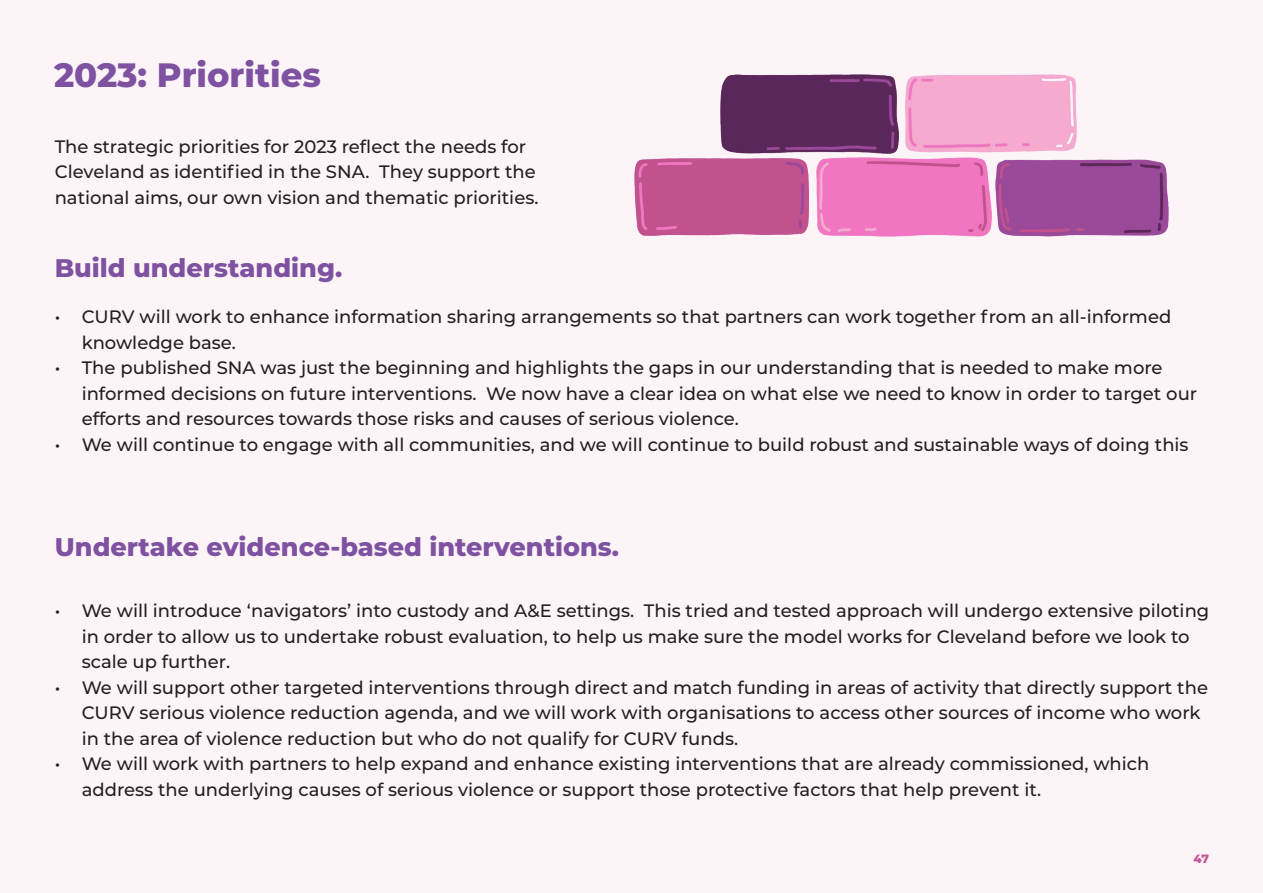
<style>
.page{position:relative;width:1263px;height:893px;background:#fdf4f8}
.page>*{position:absolute;margin:0;border:0;box-sizing:border-box;transform-origin:0 0}
.t1{font:800 33.75px "Montserrat";color:#7e51a1}
.t2{font:800 25.5px "Montserrat";color:#7e51a1}
.t3{font:500 18px/25.5px "Montserrat";color:#231f20}
.t4{font:800 12px "Montserrat";color:#c45695}
</style>
<div class="page">
<img style="left:634px;top:74px;width:535px;height:162px">
<p class="t1" style="left:54px;top:50px;width:268px">2023: Priorities</p>
<p class="t3" style="left:55px;top:133px;width:485px">The strategic priorities for 2023 reflect the needs for<br>Cleveland as identified in the SNA. They support the national aims, our own vision and thematic priorities.</p>
<p class="t2" style="left:55px;top:249px;width:289px">Build understanding.</p>
<p class="t3" style="left:82px;top:304px;width:1091px;text-indent:-27px">• CURV will work to enhance information sharing arrangements so that partners can work together from an all-informed knowledge base.</p>
<p class="t3" style="left:82px;top:355px;width:1117px;text-indent:-27px">• The published SNA was just the beginning and highlights the gaps in our understanding that is needed to make more informed decisions on future interventions. We now have a clear idea on what else we need to know in order to target our efforts and resources towards those risks and causes of serious violence.</p>
<p class="t3" style="left:55px;top:431px;width:1135px">• We will continue to engage with all communities, and we will continue to build robust and sustainable ways of doing this</p>
<p class="t2" style="left:55px;top:528px;width:566px">Undertake evidence-based interventions.</p>
<p class="t3" style="left:82px;top:597px;width:1129px;text-indent:-27px">• We will introduce ‘navigators’ into custody and A&amp;E settings. This tried and tested approach will undergo extensive piloting in order to allow us to undertake robust evaluation, to help us make sure the model works for Cleveland before we look to scale up further.</p>
<p class="t3" style="left:82px;top:674px;width:1128px;text-indent:-27px">• We will support other targeted interventions through direct and match funding in areas of activity that directly support the<br>CURV serious violence reduction agenda, and we will work with organisations to access other sources of income who work in the area of violence reduction but who do not qualify for CURV funds.</p>
<p class="t3" style="left:82px;top:750px;width:1069px;text-indent:-27px">• We will work with partners to help expand and enhance existing interventions that are already commissioned, which address the underlying causes of serious violence or support those protective factors that help prevent it.</p>
<p class="t4" style="left:1193px;top:850px;width:17px">47</p>
</div>
